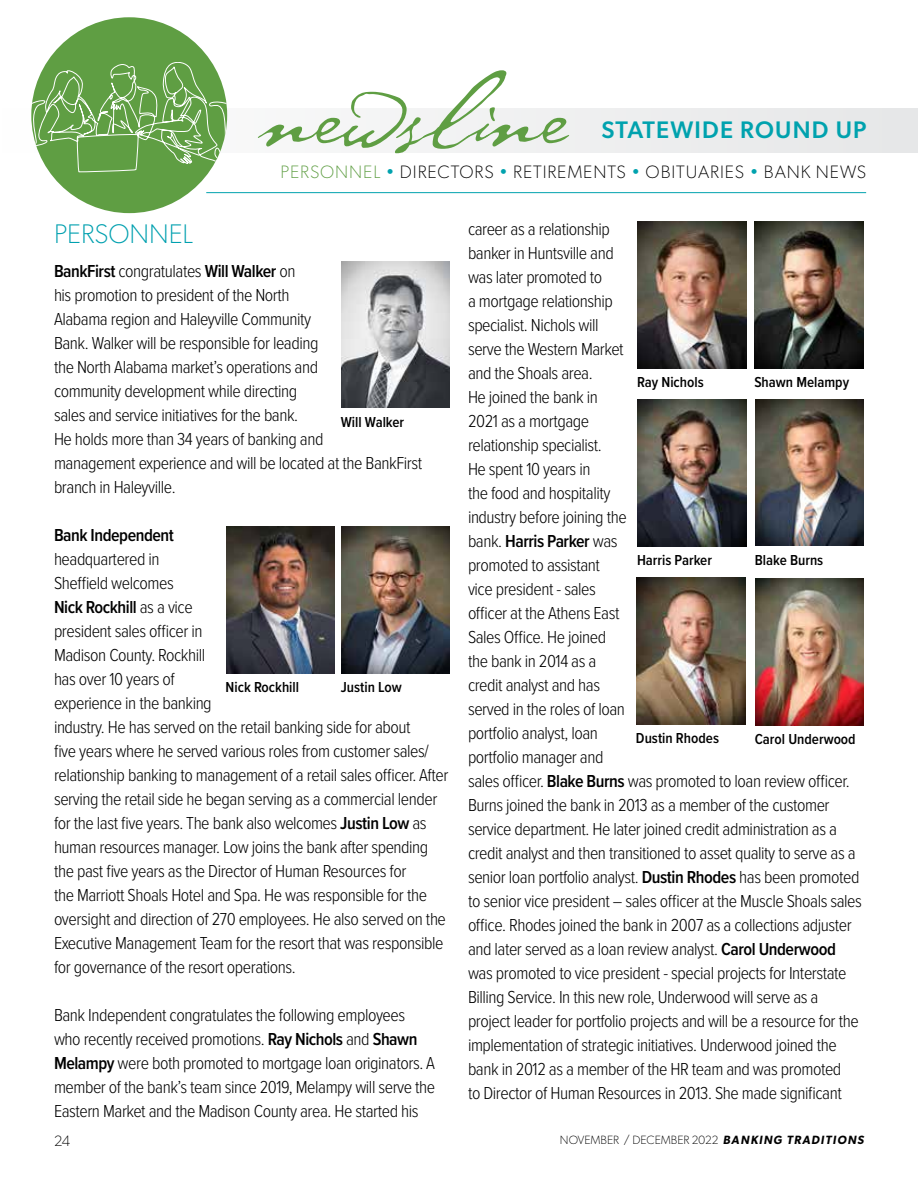
<style>
.page{position:relative;width:918px;height:1188px;background:#fff}
.page>*{position:absolute;margin:0;border:0;box-sizing:border-box;transform-origin:0 0}
.t1{font:108px "P22 Cezanne Pro";color:#5f9e43}
.t2{font:100 27px "Gibson";color:#00a0af}
.t3{font:500 24px "Gibson";letter-spacing:.05em;color:#00a2ae}
.t4{font:300 18px/24px "Proxima Nova Cond";letter-spacing:-.025em;color:#000}
.t5{font:100 18px "Gibson";letter-spacing:.05em;color:#000}
.t6{font:600 18px "Proxima Nova Cond";letter-spacing:-.025em;color:#000}
.t7{font:600 15px "Proxima Nova Cond";color:#000}
.t8{font:100 15px "Gibson";color:#000}
.t9{font:100 12px "Gibson";color:#000}
.s1{color:#5f9e43}
.s2{color:#00a2ae}
.s3{font-weight:600}
.s4{font-weight:600;font-style:italic}
</style>
<div class="page">
<div style="left:2px;top:108px;width:916px;height:44px;background:#eff0f1"></div>
<div style="left:31px;top:17px;width:196px;height:196px;background:#5f9e43;border-radius:50%"></div>
<svg style="left:31px;top:62px;width:196px;height:120px"></svg>
<hr style="left:206px;top:192px;width:660px;height:1px;background:#00a2ae">
<img style="left:341px;top:527px;width:109px;height:146px">
<img style="left:226px;top:526px;width:109px;height:147px">
<img style="left:755px;top:221px;width:109px;height:147px">
<img style="left:638px;top:221px;width:108px;height:147px">
<img style="left:638px;top:399px;width:108px;height:147px">
<img style="left:637px;top:578px;width:108px;height:146px">
<img style="left:755px;top:399px;width:109px;height:147px">
<img style="left:755px;top:579px;width:109px;height:146px">
<img style="left:341px;top:261px;width:109px;height:147px">
<h1 class="t1" style="left:260px;top:42px;width:309px">newsline</h1>
<h3 class="t3" style="left:601px;top:115px;width:267px">STATEWIDE ROUND UP</h3>
<p class="t5" style="left:280px;top:161px;width:587px"><span class="s1">PERSONNEL</span> <span class="s2">•</span> DIRECTORS <span class="s2">•</span> RETIREMENTS <span class="s2">•</span> OBITUARIES <span class="s2">•</span> BANK NEWS</p>
<h2 class="t2" style="left:54px;top:217px;width:141px">PERSONNEL</h2>
<p class="t4" style="left:54px;top:259px;width:370px"><span class="s3">BankFirst</span> congratulates <span class="s3">Will Walker</span> on<br>his promotion to president of the North<br>Alabama region and Haleyville Community<br>Bank. Walker will be responsible for leading<br>the North Alabama market’s operations and<br>community development while directing<br>sales and service initiatives for the bank.<br>He holds more than 34 years of banking and<br>management experience and will be located at the BankFirst branch in Haleyville.</p>
<p class="t6" style="left:54px;top:522px;width:121px">Bank Independent</p>
<p class="t4" style="left:54px;top:547px;width:396px">headquartered in<br>Sheffield welcomes<br><span class="s3">Nick Rockhill</span> as a vice<br>president sales officer in<br>Madison County. Rockhill<br>has over 10 years of<br>experience in the banking<br>industry. He has served on the retail banking side for about<br>five years where he served various roles from customer sales/ relationship banking to management of a retail sales officer. After serving the retail side he began serving as a commercial lender for the last five years. The bank also welcomes <span class="s3">Justin Low</span> as human resources manager. Low joins the bank after spending the past five years as the Director of Human Resources for<br>the Marriott Shoals Hotel and Spa. He was responsible for the oversight and direction of 270 employees. He also served on the Executive Management Team for the resort that was responsible for governance of the resort operations.</p>
<p class="t4" style="left:54px;top:1002px;width:383px">Bank Independent congratulates the following employees who recently received promotions. <span class="s3">Ray Nichols</span> and <span class="s3">Shawn Melampy</span> were both promoted to mortgage loan originators. A member of the bank’s team since 2019, Melampy will serve the Eastern Market and the Madison County area. He started his</p>
<p class="t7" style="left:341px;top:411px;width:65px">Will Walker</p>
<p class="t7" style="left:226px;top:676px;width:75px">Nick Rockhill</p>
<p class="t7" style="left:341px;top:676px;width:63px">Justin Low</p>
<p class="t4" style="left:468px;top:217px;width:395px">career as a relationship<br>banker in Huntsville and<br>was later promoted to<br>a mortgage relationship<br>specialist. Nichols will<br>serve the Western Market<br>and the Shoals area.<br>He joined the bank in<br>2021 as a mortgage<br>relationship specialist.<br>He spent 10 years in<br>the food and hospitality<br>industry before joining the<br>bank. <span class="s3">Harris Parker</span> was<br>promoted to assistant<br>vice president - sales<br>officer at the Athens East<br>Sales Office. He joined<br>the bank in 2014 as a<br>credit analyst and has<br>served in the roles of loan<br>portfolio analyst, loan<br>portfolio manager and<br>sales officer. <span class="s3">Blake Burns</span> was promoted to loan review officer.<br>Burns joined the bank in 2013 as a member of the customer service department. He later joined credit administration as a credit analyst and then transitioned to asset quality to serve as a senior loan portfolio analyst. <span class="s3">Dustin Rhodes</span> has been promoted to senior vice president – sales officer at the Muscle Shoals sales office. Rhodes joined the bank in 2007 as a collections adjuster and later served as a loan review analyst. <span class="s3">Carol Underwood </span>was promoted to vice president - special projects for Interstate Billing Service. In this new role, Underwood will serve as a project leader for portfolio projects and will be a resource for the implementation of strategic initiatives. Underwood joined the bank in 2012 as a member of the HR team and was promoted<br>to Director of Human Resources in 2013. She made significant</p>
<p class="t7" style="left:637px;top:371px;width:68px">Ray Nichols</p>
<p class="t7" style="left:754px;top:371px;width:96px">Shawn Melampy</p>
<p class="t7" style="left:637px;top:549px;width:76px">Harris Parker</p>
<p class="t7" style="left:755px;top:549px;width:70px">Blake Burns</p>
<p class="t7" style="left:636px;top:727px;width:85px">Dustin Rhodes</p>
<p class="t7" style="left:755px;top:728px;width:102px">Carol Underwood</p>
<p class="t8" style="left:54px;top:1132px;width:18px">24</p>
<p class="t9" style="left:560px;top:1132px;width:306px">NOVEMBER / DECEMBER 2022 <span class="s4">BANKING TRADITIONS</span></p>
</div>
